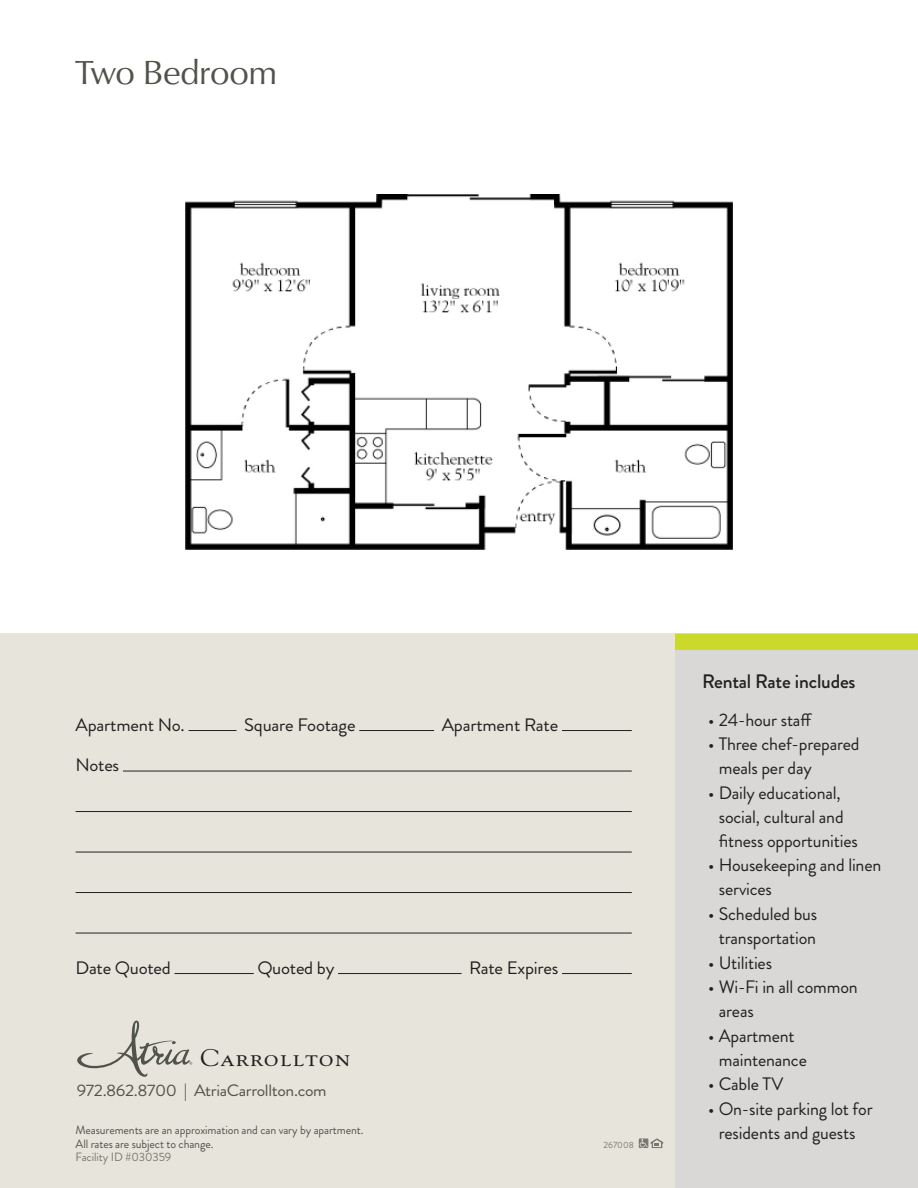
<style>
.page{position:relative;width:918px;height:1188px;background:#fff}
.page>*{position:absolute;margin:0;border:0;box-sizing:border-box;transform-origin:0 0}
.t1{font:34.5px "Classico URW";letter-spacing:-.02em;color:#50534a}
.t2{font:24px "Goudy Std";letter-spacing:.05em;color:#231f20;scale:1.07 1}
.t3{font:500 19.5px "Brandon Grotesque";letter-spacing:-.01em;color:#231f20}
.t4{font:18px/24px "Brandon Grotesque";letter-spacing:-.01em;color:#231f20}
.t5{font:18px "Brandon Grotesque";letter-spacing:-.01em;color:#231f20;scale:1.04 1}
.t6{font:16.5px "Brandon Grotesque";letter-spacing:-.02em;color:#525248;scale:1.07 1}
.t7{font:12px/13.5px "Brandon Grotesque";letter-spacing:-.01em;color:#50534a}
.t8{font:12px "Brandon Grotesque";letter-spacing:-.01em;color:#79776f}
.t9{font:9px "Brandon Grotesque";color:#79776f}
</style>
<div class="page">
<div style="left:0;top:634px;width:918px;height:554px;background:#e7e4dc"></div>
<div style="left:675px;top:634px;width:243px;height:554px;background:#d9d8d6"></div>
<hr style="left:189px;top:730px;width:48px;height:1px;background:#231f20">
<hr style="left:359px;top:730px;width:75px;height:1px;background:#231f20">
<hr style="left:562px;top:730px;width:70px;height:1px;background:#231f20">
<hr style="left:123px;top:771px;width:509px;height:1px;background:#231f20">
<hr style="left:76px;top:811px;width:556px;height:1px;background:#231f20">
<hr style="left:76px;top:852px;width:556px;height:1px;background:#231f20">
<hr style="left:76px;top:892px;width:556px;height:1px;background:#231f20">
<hr style="left:76px;top:933px;width:556px;height:1px;background:#231f20">
<hr style="left:175px;top:973px;width:79px;height:1px;background:#231f20">
<hr style="left:338px;top:973px;width:124px;height:1px;background:#231f20">
<hr style="left:562px;top:973px;width:70px;height:1px;background:#231f20">
<div style="left:675px;top:634px;width:243px;height:16px;background:#cbda2a"></div>
<svg style="left:639px;top:1138px;width:24px;height:10px"></svg>
<img style="left:186px;top:194px;width:546px;height:355px">
<svg style="left:77px;top:1021px;width:115px;height:56px"></svg>
<h1 class="t1" style="left:76px;top:50px;width:203px">Two Bedroom</h1>
<p class="t5" style="left:76px;top:712px;width:107px">Apartment No.</p>
<p class="t5" style="left:244px;top:712px;width:109px">Square Footage</p>
<p class="t5" style="left:442px;top:712px;width:114px">Apartment Rate</p>
<p class="t5" style="left:76px;top:753px;width:44px">Notes</p>
<p class="t5" style="left:76px;top:955px;width:93px">Date Quoted</p>
<p class="t5" style="left:257px;top:955px;width:76px">Quoted by</p>
<p class="t5" style="left:469px;top:955px;width:87px">Rate Expires</p>
<h2 class="t2" style="left:201px;top:1042px;width:142px">Carrollton</h2>
<p class="t6" style="left:77px;top:1079px;width:235px">972.862.8700 | AtriaCarrollton.com</p>
<p class="t7" style="left:76px;top:1124px;width:289px">Measurements are an approximation and can vary by apartment.<br>All rates are subject to change.</p>
<p class="t8" style="left:76px;top:1149px;width:97px">Facility ID #030359</p>
<p class="t9" style="left:604px;top:1139px;width:32px">267008</p>
<p class="t3" style="left:702px;top:667px;width:155px">Rental Rate includes</p>
<p class="t4" style="left:708px;top:708px;width:106px">• 24-hour staff</p>
<p class="t4" style="left:719px;top:732px;width:142px;text-indent:-11px">• Three chef-prepared meals per day</p>
<p class="t4" style="left:719px;top:781px;width:141px;text-indent:-11px">• Daily educational, social, cultural and fitness opportunities</p>
<p class="t4" style="left:719px;top:854px;width:164px;text-indent:-11px">• Housekeeping and linen services</p>
<p class="t4" style="left:708px;top:902px;width:111px;text-align:center">• Scheduled bus transportation</p>
<p class="t4" style="left:708px;top:951px;width:66px">• Utilities</p>
<p class="t4" style="left:719px;top:975px;width:140px;text-indent:-11px">• Wi-Fi in all common areas</p>
<p class="t4" style="left:719px;top:1024px;width:90px;text-indent:-11px">• Apartment maintenance</p>
<p class="t4" style="left:708px;top:1073px;width:77px">• Cable TV</p>
<p class="t4" style="left:708px;top:1097px;width:166px;text-align:center">• On-site parking lot for residents and guests</p>
</div>
